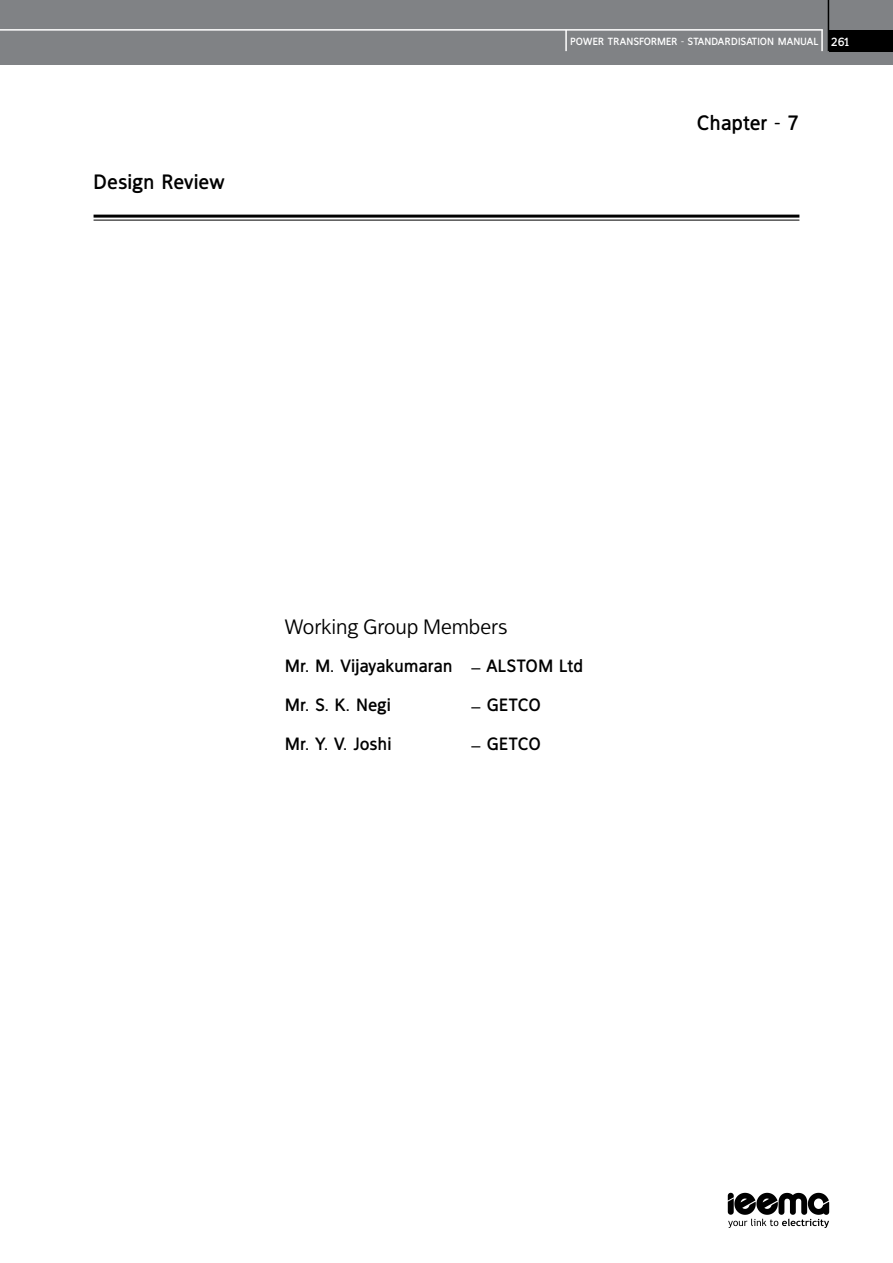
<style>
.page{position:relative;width:893px;height:1263px;background:#fff}
.page>*{position:absolute;margin:0;border:0;box-sizing:border-box;transform-origin:0 0}
.t1{font:700 21px "Fran Klein";letter-spacing:-.01em;color:#000}
.t2{font:21px "Fran Klein";letter-spacing:-.01em;color:#000}
.t3{font:700 18px/38.5px "Fran Klein";letter-spacing:-.005em;color:#000}
.t4{font:700 10.5px "Fran Klein";color:#fff}
.s1{font-size:12px}
</style>
<div class="page">
<div style="left:0;top:0;width:893px;height:65px;background:#808285"></div>
<hr style="left:565px;top:30px;width:2px;height:21px;background:#fff">
<div style="left:829px;top:30px;width:64px;height:21px;background:#000"></div>
<hr style="left:828px;top:0;width:1px;height:51px;background:#000">
<hr style="left:821px;top:30px;width:2px;height:21px;background:#fff">
<hr style="left:0;top:29px;width:823px;height:2px;background:#fff">
<svg style="left:728px;top:1193px;width:101px;height:35px"></svg>
<hr style="left:94px;top:215px;width:705px;height:3px;background:#000">
<hr style="left:94px;top:220px;width:705px;height:1px;background:#000">
<p class="t1" style="left:94px;top:170px;width:132px">Design Review</p>
<p class="t4" style="left:570px;top:36px;width:281px">POWER TRANSFORMER - STANDARDISATION MANUAL <span class="s1">261</span></p>
<p class="t1" style="left:696px;top:111px;width:104px">Chapter - 7</p>
<p class="t2" style="left:285px;top:614px;width:224px">Working Group Members</p>
<p class="t3" style="left:285px;top:647px;width:299px">Mr. M. Vijayakumaran – ALSTOM Ltd<br>Mr. S. K. Negi</p>
<p class="t3" style="left:472px;top:685px;width:71px">– GETCO</p>
<p class="t3" style="left:285px;top:724px;width:108px">Mr. Y. V. Joshi</p>
<p class="t3" style="left:472px;top:724px;width:71px">– GETCO</p>
</div>
